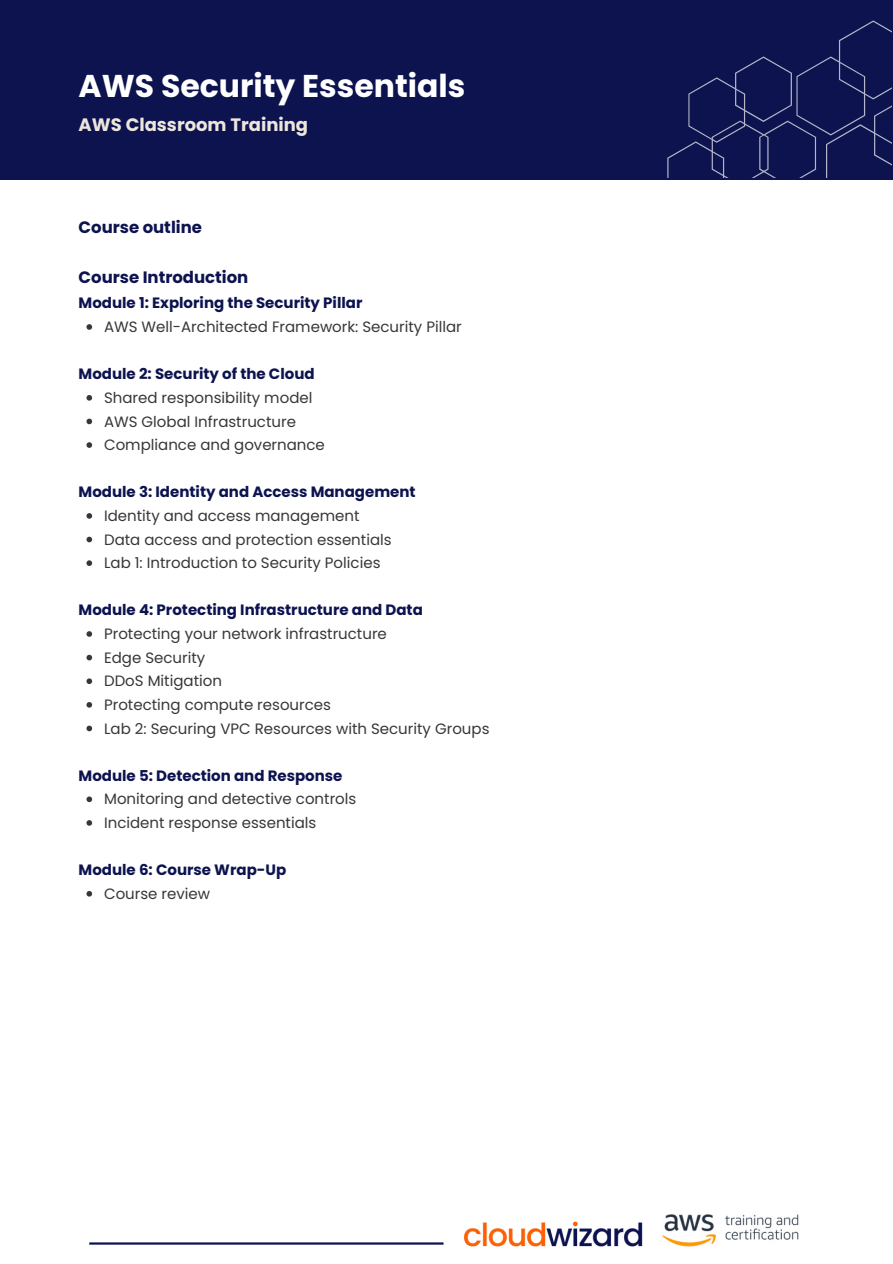
<style>
.page{position:relative;width:893px;height:1264px;background:#fff}
.page>*{position:absolute;margin:0;border:0;box-sizing:border-box;transform-origin:0 0}
.t1{font:700 31.5px "Poppins";color:#fff}
.t2{font:700 18px "Poppins";color:#ede6dc}
.t3{font:700 16.5px "Poppins";color:#0c134f}
.t4{font:15px/23.5px "Poppins";color:#373737}
.t5{font:700 15px "Poppins";color:#0c134f}
</style>
<div class="page">
<div style="left:0;top:0;width:892px;height:179px;background:#0c134f"></div>
<svg style="left:667px;top:20px;width:224px;height:158px"></svg>
<img style="left:665px;top:1214px;width:134px;height:33px">
<hr style="left:89px;top:1242px;width:354px;height:2px;background:#0c134f">
<img style="left:440px;top:1221px;width:225px;height:26px">
<svg style="left:86px;top:324px;width:6px;height:6px"></svg>
<svg style="left:86px;top:395px;width:6px;height:5px"></svg>
<svg style="left:86px;top:418px;width:6px;height:6px"></svg>
<svg style="left:86px;top:442px;width:6px;height:6px"></svg>
<svg style="left:86px;top:513px;width:6px;height:5px"></svg>
<svg style="left:86px;top:536px;width:6px;height:6px"></svg>
<svg style="left:86px;top:560px;width:6px;height:6px"></svg>
<svg style="left:86px;top:631px;width:6px;height:5px"></svg>
<svg style="left:86px;top:654px;width:6px;height:6px"></svg>
<svg style="left:86px;top:678px;width:6px;height:6px"></svg>
<svg style="left:86px;top:702px;width:6px;height:5px"></svg>
<svg style="left:86px;top:725px;width:6px;height:6px"></svg>
<svg style="left:86px;top:796px;width:6px;height:6px"></svg>
<svg style="left:86px;top:820px;width:6px;height:5px"></svg>
<svg style="left:86px;top:891px;width:6px;height:5px"></svg>
<h1 class="t1" style="left:79px;top:67px;width:388px">AWS Security Essentials</h1>
<p class="t2" style="left:79px;top:115px;width:231px">AWS Classroom Training</p>
<p class="t3" style="left:79px;top:218px;width:125px">Course outline</p>
<p class="t3" style="left:79px;top:267px;width:171px">Course Introduction</p>
<p class="t5" style="left:79px;top:294px;width:285px">Module 1: Exploring the Security Pillar</p>
<p class="t4" style="left:104px;top:315px;width:359px">AWS Well-Architected Framework: Security Pillar</p>
<p class="t5" style="left:79px;top:365px;width:237px">Module 2: Security of the Cloud</p>
<p class="t4" style="left:104px;top:386px;width:222px">Shared responsibility model<br>AWS Global Infrastructure<br>Compliance and governance</p>
<p class="t5" style="left:79px;top:483px;width:338px">Module 3: Identity and Access Management</p>
<p class="t4" style="left:104px;top:504px;width:289px">Identity and access management<br>Data access and protection essentials<br>Lab 1: Introduction to Security Policies</p>
<p class="t5" style="left:79px;top:601px;width:346px">Module 4: Protecting Infrastructure and Data</p>
<p class="t4" style="left:104px;top:622px;width:387px">Protecting your network infrastructure<br>Edge Security<br>DDoS Mitigation<br>Protecting compute resources<br>Lab 2: Securing VPC Resources with Security Groups</p>
<p class="t5" style="left:79px;top:766px;width:265px">Module 5: Detection and Response</p>
<p class="t4" style="left:104px;top:787px;width:254px">Monitoring and detective controls<br>Incident response essentials</p>
<p class="t5" style="left:79px;top:861px;width:209px">Module 6: Course Wrap-Up</p>
<p class="t4" style="left:104px;top:881px;width:107px">Course review</p>
</div>
